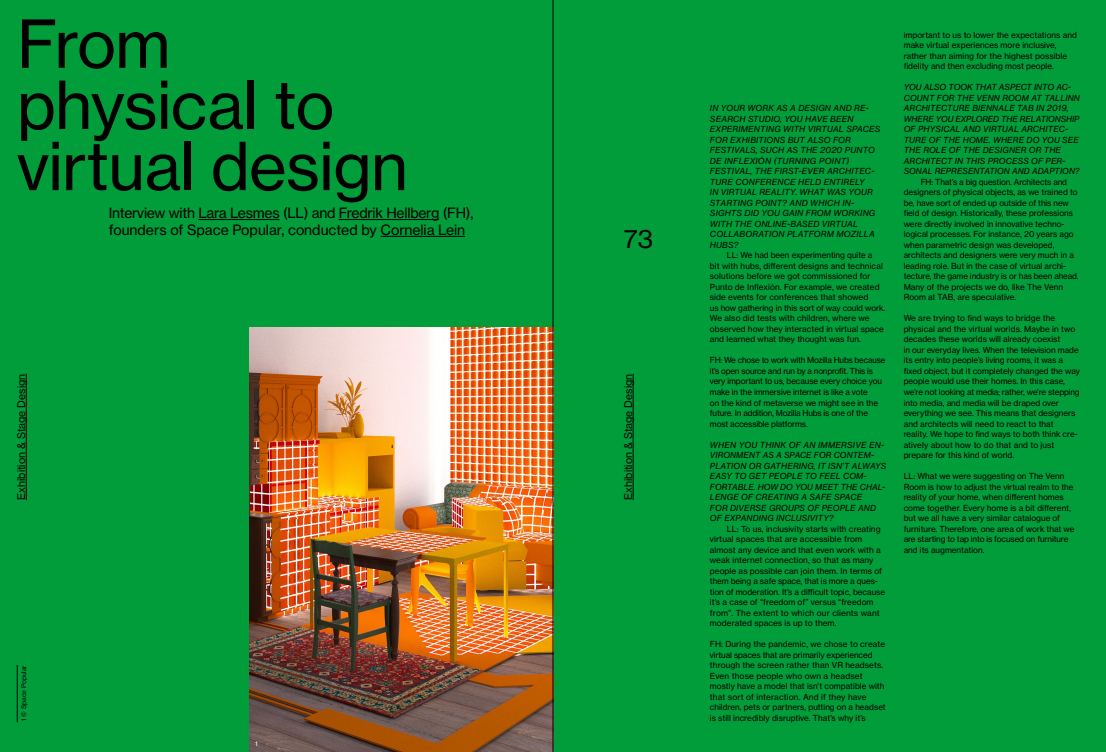
<style>
.page{position:relative;width:1106px;height:752px;background:#fff}
.page>*{position:absolute;margin:0;border:0;box-sizing:border-box;transform-origin:0 0}
.t1{font:65px/61.1px "N Haas Grotesk TX Pro 55 Rg";letter-spacing:-.01em;color:#000}
.t2{font:25px "N Haas Grotesk TX Pro 55 Rg";color:#000}
.t3{font:14px/16.8px "N Haas Grotesk TX Pro 55 Rg";letter-spacing:-.015em;color:#000}
.t4{font:10.5px "N Haas Grotesk TX Pro 55 Rg";color:#000}
.t5{font:8.2px/10.5px "N Haas Grotesk TX Pro 55 Rg";color:#000}
.t6{font:8.2px/10.5px "N Haas Grotesk TX Pro 56 It";letter-spacing:.025em;color:#000}
.t7{font:6.5px "N Haas Grotesk TX Pro 55 Rg";color:#000}
.t8{font:6.5px "N Haas Grotesk TX Pro 55 Rg";color:#fff}
</style>
<div class="page">
<div style="left:0;top:0;width:1106px;height:751px;background:#009d3a"></div>
<img style="left:249px;top:327px;width:304px;height:424px">
<hr style="left:198px;top:219px;width:81px;height:1px;background:#000">
<hr style="left:339px;top:219px;width:100px;height:1px;background:#000">
<hr style="left:380px;top:236px;width:85px;height:1px;background:#000">
<hr style="left:26px;top:373px;width:1px;height:127px;background:#000">
<hr style="left:633px;top:373px;width:1px;height:127px;background:#000">
<hr style="left:17px;top:664px;width:1px;height:57px;background:#000">
<hr style="left:553px;top:0;width:1px;height:751px;background:#000">
<h1 class="t1" style="left:17px;top:13px;width:392px">From physical to virtual design</h1>
<h3 class="t3" style="left:109px;top:204px;width:366px">Interview with Lara Lesmes (LL) and Fredrik Hellberg (FH), founders of Space Popular, conducted by Cornelia Lein</h3>
<h2 class="t2" style="left:624px;top:223px;width:31px">73</h2>
<p class="t4" style="left:15px;top:500px;width:128px;rotate:-90deg">Exhibition &amp; Stage Design</p>
<p class="t4" style="left:622px;top:500px;width:128px;rotate:-90deg">Exhibition &amp; Stage Design</p>
<p class="t7" style="left:20px;top:720px;width:57px;rotate:-90deg">1 © Space Popular</p>
<p class="t8" style="left:255px;top:739px;width:4px">1</p>
<p class="t6" style="left:710px;top:103px;width:172px">IN YOUR WORK AS A DESIGN AND RE-<br>SEARCH STUDIO, YOU HAVE BEEN<br>EXPERIMENTING WITH VIRTUAL SPACES<br>FOR EXHIBITIONS BUT ALSO FOR<br>FESTIVALS, SUCH AS THE 2020 PUNTO<br>DE INFLEXIÓN (TURNING POINT)<br>FESTIVAL, THE FIRST-EVER ARCHITEC-<br>TURE CONFERENCE HELD ENTIRELY<br>IN VIRTUAL REALITY. WHAT WAS YOUR<br>STARTING POINT? AND WHICH IN-<br>SIGHTS DID YOU GAIN FROM WORKING<br>WITH THE ONLINE-BASED VIRTUAL<br>COLLABORATION PLATFORM MOZILLA<br>HUBS?</p>
<p class="t5" style="left:710px;top:250px;width:177px;text-indent:17px">LL: We had been experimenting quite a<br>bit with hubs, different designs and technical solutions before we got commissioned for Punto de Inflexión. For example, we created side events for conferences that showed<br>us how gathering in this sort of way could work.<br>We also did tests with children, where we observed how they interacted in virtual space and learned what they thought was fun.</p>
<p class="t5" style="left:710px;top:355px;width:177px">FH: We chose to work with Mozilla Hubs because it’s open source and run by a nonprofit. This is very important to us, because every choice you make in the immersive internet is like a vote<br>on the kind of metaverse we might see in the future. In addition, Mozilla Hubs is one of the most accessible platforms.</p>
<p class="t6" style="left:710px;top:439px;width:178px">WHEN YOU THINK OF AN IMMERSIVE EN-<br>VIRONMENT AS A SPACE FOR CONTEM-<br>PLATION OR GATHERING, IT ISN’T ALWAYS<br>EASY TO GET PEOPLE TO FEEL COM-<br>FORTABLE. HOW DO YOU MEET THE CHAL-<br>LENGE OF CREATING A SAFE SPACE<br>FOR DIVERSE GROUPS OF PEOPLE AND<br>OF EXPANDING INCLUSIVITY?</p>
<p class="t5" style="left:710px;top:523px;width:177px;text-indent:17px">LL: To us, inclusivity starts with creating virtual spaces that are accessible from almost any device and that even work with a weak internet connection, so that as many people as possible can join them. In terms of them being a safe space, that is more a ques-- tion of moderation. It’s a difficult topic, because it’s a case of “freedom of” versus “freedom from”. The extent to which our clients want moderated spaces is up to them.</p>
<p class="t5" style="left:710px;top:638px;width:177px">FH: During the pandemic, we chose to create virtual spaces that are primarily experienced through the screen rather than VR headsets.<br>Even those people who own a headset mostly have a model that isn’t compatible with that sort of interaction. And if they have children, pets or partners, putting on a headset is still incredibly disruptive. That’s why it’s</p>
<p class="t5" style="left:903px;top:29px;width:175px">important to us to lower the expectations and make virtual experiences more inclusive, rather than aiming for the highest possible fidelity and then excluding most people.</p>
<p class="t6" style="left:903px;top:82px;width:178px">YOU ALSO TOOK THAT ASPECT INTO AC-COUNT FOR THE VENN ROOM AT TALLINN ARCHITECTURE BIENNALE TAB IN 2019, WHERE YOU EXPLORED THE RELATIONSHIP OF PHYSICAL AND VIRTUAL ARCHITEC-TURE OF THE HOME. WHERE DO YOU SEE THE ROLE OF THE DESIGNER OR THE ARCHITECT IN THIS PROCESS OF PER-SONAL REPRESENTATION AND ADAPTION?</p>
<p class="t5" style="left:903px;top:176px;width:176px;text-indent:17px">FH: That’s a big question. Architects and designers of physical objects, as we trained to be, have sort of ended up outside of this new field of design. Historically, these professions were directly involved in innovative techno&shy;logical processes. For instance, 20 years ago when parametric design was developed, architects and designers were very much in a leading role. But in the case of virtual archi&shy;tecture, the game industry is or has been ahead.<br>Many of the projects we do, like The Venn Room at TAB, are speculative.</p>
<p class="t5" style="left:903px;top:313px;width:178px">We are trying to find ways to bridge the physical and the virtual worlds. Maybe in two decades these worlds will already coexist<br>in our everyday lives. When the television made its entry into people’s living rooms, it was a fixed object, but it completely changed the way people would use their homes. In this case, we’re not looking at media; rather, we’re stepping into media, and media will be draped over everything we see. This means that designers and architects will need to react to that<br>reality. We hope to find ways to both think cre-- atively about how to do that and to just prepare for this kind of world.</p>
<p class="t5" style="left:903px;top:470px;width:172px">LL: What we were suggesting on The Venn Room is how to adjust the virtual realm to the reality of your home, when different homes come together. Every home is a bit different, but we all have a very similar catalogue of furniture. Therefore, one area of work that we are starting to tap into is focused on furniture and its augmentation.</p>
</div>
